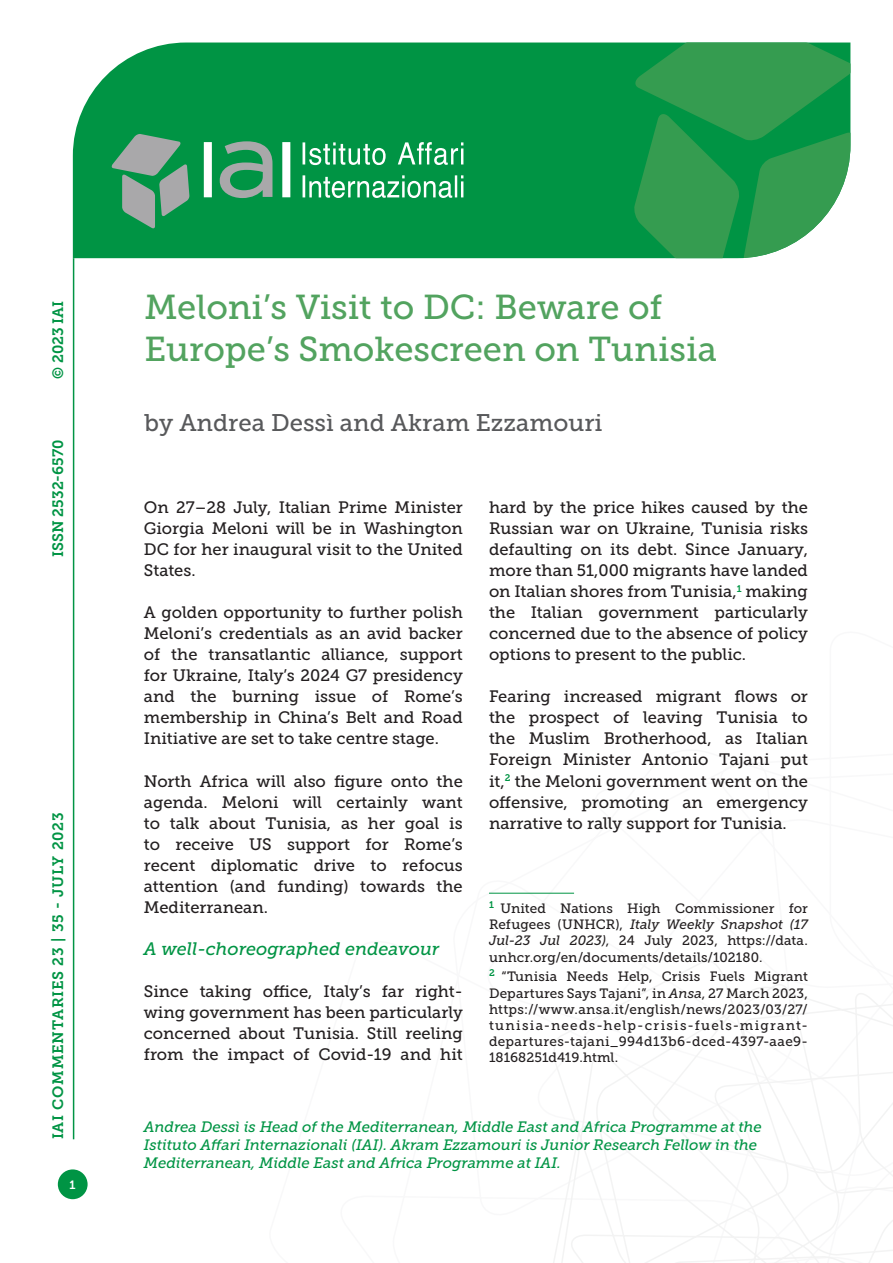
<style>
.page{position:relative;width:893px;height:1263px;background:#fff}
.page>*{position:absolute;margin:0;border:0;box-sizing:border-box;transform-origin:0 0}
.Titolo_Copertina{font:34.5px/41.4px "Museo Slab 500";color:#52a35f}
.Autori_copertina{font:24px "Museo Slab 500";color:#58595b}
.Titolo_paragrafo_2{font:italic 18px "Museo Slab 500";color:#009444}
.Testo{font:16.5px/21px "Museo Slab 500";color:#231f20;text-align:justify}
.t1{font:italic 15px/18px "Museo Slab 500";color:#009444}
.t2{font:15px "Museo Slab 700";letter-spacing:.05em;color:#009444}
.t3{font:15px "Museo Slab 700";color:#009444}
.Nota{font:13.5px/16.2px "Museo Slab 500";letter-spacing:.015em;color:#231f20;text-align:justify}
.t4{font:12px "Museo Slab 700";color:#fff}
.s1{font-style:italic}
</style>
<div class="page">
<svg style="left:553px;top:960px;width:340px;height:303px"></svg>
<hr style="left:73px;top:258px;width:1px;height:881px;background:#009444">
<div style="left:73px;top:43px;width:560px;height:215px;background:#009444"></div>
<svg style="left:633px;top:43px;width:217px;height:215px;background:#329f56"></svg>
<svg style="left:303px;top:142px;width:160px;height:56px;background:#3fae72"></svg>
<svg style="left:111px;top:134px;width:79px;height:95px;background:#5a9e7a"></svg>
<svg style="left:204px;top:141px;width:86px;height:57px"></svg>
<div style="left:58px;top:1169px;width:30px;height:30px;background:#009444;border-radius:50%"></div>
<hr style="left:489px;top:893px;width:85px;height:1px;background:#009444">
<p class="t2" style="left:50px;top:379px;width:80px;rotate:-90deg">© 2023 IAI</p>
<p class="t3" style="left:50px;top:557px;width:119px;rotate:-90deg">ISSN 2532-6570</p>
<p class="t2" style="left:50px;top:1139px;width:328px;rotate:-90deg">IAI COMMENTARIES 23 | 35 - JULY 2023</p>
<p class="t4" style="left:70px;top:1178px;width:8px">1</p>
<p class="Titolo_Copertina" style="left:145px;top:287px;width:574px">Meloni’s Visit to DC: Beware of<br>Europe’s Smokescreen on Tunisia</p>
<p class="Autori_copertina" style="left:145px;top:409px;width:460px">by Andrea Dessì and Akram Ezzamouri</p>
<p class="Testo" style="left:144px;top:497px;width:320px">On 27–28 July, Italian Prime Minister Giorgia Meloni will be in Washington DC for her inaugural visit to the United States.</p>
<p class="Testo" style="left:144px;top:602px;width:320px">A golden opportunity to further polish Meloni’s credentials as an avid backer of the transatlantic alliance, support for Ukraine, Italy’s 2024 G7 presidency and the burning issue of Rome’s membership in China’s Belt and Road Initiative are set to take centre stage.</p>
<p class="Testo" style="left:144px;top:770px;width:320px">North Africa will also figure onto the agenda. Meloni will certainly want to talk about Tunisia, as her goal is to receive US support for Rome’s recent diplomatic drive to refocus attention (and funding) towards the Mediterranean.</p>
<p class="Titolo_paragrafo_2" style="left:144px;top:938px;width:297px">A well-choreographed endeavour</p>
<p class="Testo" style="left:144px;top:980px;width:320px">Since taking office, Italy’s far right&shy;wing government has been particularly concerned about Tunisia. Still reeling from the impact of Covid-19 and hit</p>
<p class="Testo" style="left:489px;top:497px;width:320px">hard by the price hikes caused by the Russian war on Ukraine, Tunisia risks defaulting on its debt. Since January, more than 51,000 migrants have landed on Italian shores from Tunisia,<sup>1</sup> making the Italian government particularly concerned due to the absence of policy options to present to the public.</p>
<p class="Testo" style="left:489px;top:686px;width:320px">Fearing increased migrant flows or the prospect of leaving Tunisia to the Muslim Brotherhood, as Italian Foreign Minister Antonio Tajani put it,<sup>2</sup> the Meloni government went on the offensive, promoting an emergency narrative to rally support for Tunisia.</p>
<p class="Nota" style="left:489px;top:900px;width:320px"><sup>1</sup> United Nations High Commissioner for Refugees (UNHCR), <span class="s1">Italy Weekly Snapshot (17<br>Jul-23 Jul 2023)</span>, 24 July 2023, https://data. unhcr.org/en/documents/details/102180.</p>
<p class="Nota" style="left:489px;top:969px;width:320px"><sup>2</sup> “Tunisia Needs Help, Crisis Fuels Migrant Departures Says Tajani”, in <span class="s1">Ansa</span>, 27 March 2023, https://www.ansa.it/english/news/2023/03/27/ tunisia-needs-help-crisis-fuels-migrant&shy;departures-tajani_994d13b6-dced-4397-aae9- 18168251d419.html.</p>
<p class="t1" style="left:144px;top:1118px;width:620px">Andrea Dessì is Head of the Mediterranean, Middle East and Africa Programme at the<br>Istituto Affari Internazionali (IAI). Akram Ezzamouri is Junior Research Fellow in the<br>Mediterranean, Middle East and Africa Programme at IAI.</p>
</div>
